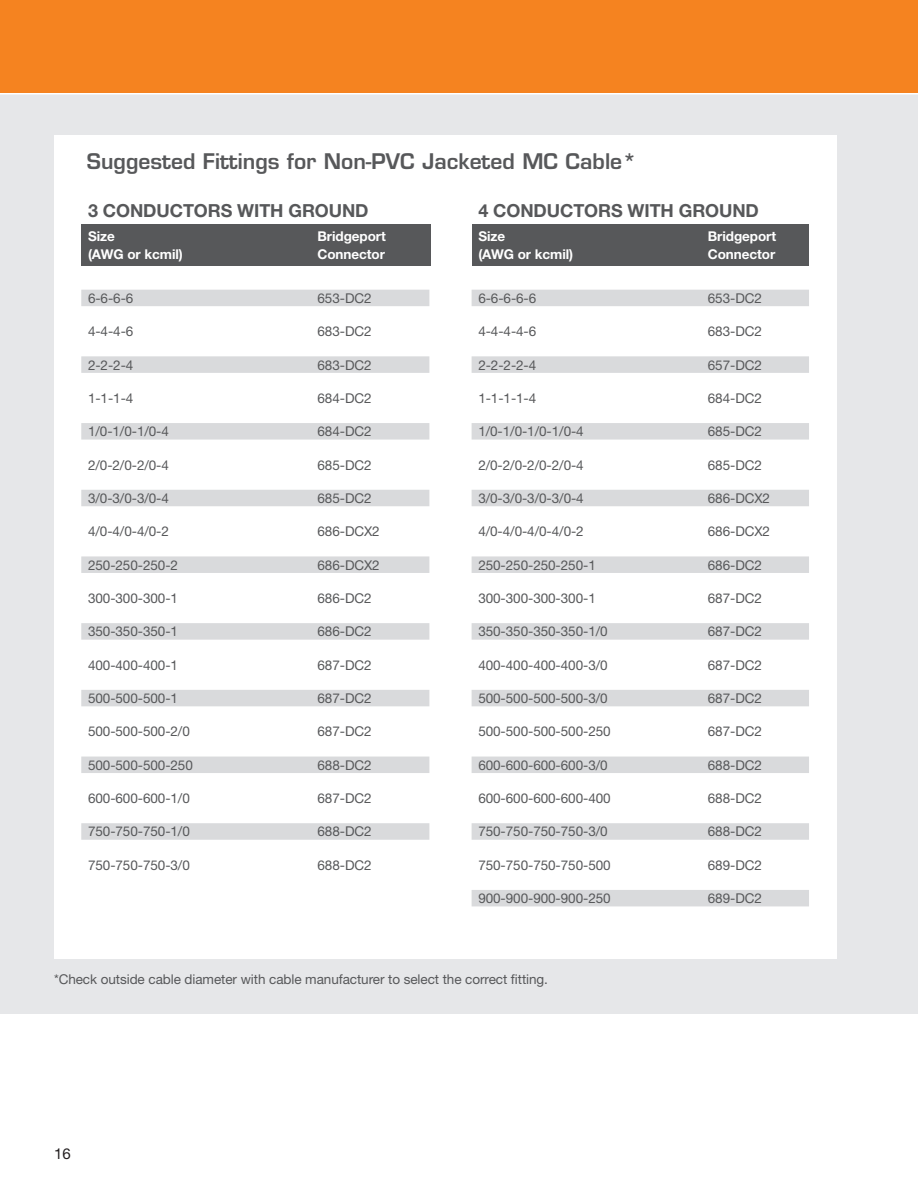
<style>
.page{position:relative;width:918px;height:1188px;background:#fff}
.page>*{position:absolute;margin:0;border:0;box-sizing:border-box;transform-origin:0 0}
.t1{font:600 21px "Eurostile";color:#57585a}
.t2{font:700 18px "Helvetica Neue";letter-spacing:-.005em;color:#57585a}
.t3{font:15px "Helvetica Neue";color:#231f20}
.t4{font:13.5px "Helvetica Neue";letter-spacing:-.005em;color:#57585a}
.t5{font:700 13.5px "Helvetica Neue";letter-spacing:-.005em;color:#fff}
</style>
<div class="page">
<div style="left:0;top:0;width:918px;height:1013px;background:#e6e7e9"></div>
<div style="left:54px;top:135px;width:783px;height:823px;background:#fff"></div>
<div style="left:0;top:0;width:918px;height:94px;background:#f58320"></div>
<div style="left:81px;top:225px;width:349px;height:41px;background:#57585a"></div>
<div style="left:81px;top:290px;width:348px;height:16px;background:#d9dadc"></div>
<div style="left:81px;top:356px;width:348px;height:17px;background:#d9dadc"></div>
<div style="left:81px;top:423px;width:348px;height:17px;background:#d9dadc"></div>
<div style="left:81px;top:490px;width:348px;height:16px;background:#d9dadc"></div>
<div style="left:81px;top:556px;width:348px;height:17px;background:#d9dadc"></div>
<div style="left:81px;top:623px;width:348px;height:17px;background:#d9dadc"></div>
<div style="left:81px;top:690px;width:348px;height:16px;background:#d9dadc"></div>
<div style="left:81px;top:757px;width:348px;height:16px;background:#d9dadc"></div>
<div style="left:81px;top:823px;width:348px;height:17px;background:#d9dadc"></div>
<div style="left:472px;top:225px;width:336px;height:41px;background:#57585a"></div>
<div style="left:472px;top:290px;width:337px;height:16px;background:#d9dadc"></div>
<div style="left:472px;top:356px;width:337px;height:17px;background:#d9dadc"></div>
<div style="left:472px;top:423px;width:337px;height:17px;background:#d9dadc"></div>
<div style="left:472px;top:490px;width:337px;height:16px;background:#d9dadc"></div>
<div style="left:472px;top:556px;width:337px;height:17px;background:#d9dadc"></div>
<div style="left:472px;top:623px;width:337px;height:17px;background:#d9dadc"></div>
<div style="left:472px;top:690px;width:337px;height:16px;background:#d9dadc"></div>
<div style="left:472px;top:757px;width:337px;height:16px;background:#d9dadc"></div>
<div style="left:472px;top:823px;width:337px;height:17px;background:#d9dadc"></div>
<div style="left:472px;top:890px;width:337px;height:16px;background:#d9dadc"></div>
<h1 class="t1" style="left:87px;top:148px;width:552px">Suggested Fittings for Non-PVC Jacketed MC Cable*</h1>
<h2 class="t2" style="left:88px;top:199px;width:282px">3 CONDUCTORS WITH GROUND</h2>
<p class="t5" style="left:88px;top:228px;width:28px">Size</p>
<p class="t5" style="left:318px;top:228px;width:70px">Bridgeport</p>
<p class="t5" style="left:88px;top:246px;width:96px">(AWG or kcmil)</p>
<p class="t5" style="left:318px;top:246px;width:69px">Connector</p>
<p class="t4" style="left:88px;top:290px;width:47px">6-6-6-6</p>
<p class="t4" style="left:318px;top:290px;width:56px">653-DC2</p>
<p class="t4" style="left:88px;top:323px;width:47px">4-4-4-6</p>
<p class="t4" style="left:318px;top:323px;width:56px">683-DC2</p>
<p class="t4" style="left:88px;top:357px;width:47px">2-2-2-4</p>
<p class="t4" style="left:318px;top:357px;width:56px">683-DC2</p>
<p class="t4" style="left:88px;top:390px;width:47px">1-1-1-4</p>
<p class="t4" style="left:318px;top:390px;width:56px">684-DC2</p>
<p class="t4" style="left:88px;top:423px;width:82px">1/0-1/0-1/0-4</p>
<p class="t4" style="left:318px;top:423px;width:56px">684-DC2</p>
<p class="t4" style="left:88px;top:457px;width:82px">2/0-2/0-2/0-4</p>
<p class="t4" style="left:318px;top:457px;width:56px">685-DC2</p>
<p class="t4" style="left:88px;top:490px;width:82px">3/0-3/0-3/0-4</p>
<p class="t4" style="left:318px;top:490px;width:56px">685-DC2</p>
<p class="t4" style="left:88px;top:523px;width:82px">4/0-4/0-4/0-2</p>
<p class="t4" style="left:318px;top:523px;width:64px">686-DCX2</p>
<p class="t4" style="left:88px;top:557px;width:92px">250-250-250-2</p>
<p class="t4" style="left:318px;top:557px;width:64px">686-DCX2</p>
<p class="t4" style="left:88px;top:590px;width:92px">300-300-300-1</p>
<p class="t4" style="left:318px;top:590px;width:56px">686-DC2</p>
<p class="t4" style="left:88px;top:623px;width:92px">350-350-350-1</p>
<p class="t4" style="left:318px;top:623px;width:56px">686-DC2</p>
<p class="t4" style="left:88px;top:657px;width:92px">400-400-400-1</p>
<p class="t4" style="left:318px;top:657px;width:56px">687-DC2</p>
<p class="t4" style="left:88px;top:690px;width:92px">500-500-500-1</p>
<p class="t4" style="left:318px;top:690px;width:56px">687-DC2</p>
<p class="t4" style="left:88px;top:723px;width:103px">500-500-500-2/0</p>
<p class="t4" style="left:318px;top:723px;width:56px">687-DC2</p>
<p class="t4" style="left:88px;top:757px;width:106px">500-500-500-250</p>
<p class="t4" style="left:318px;top:757px;width:56px">688-DC2</p>
<p class="t4" style="left:88px;top:790px;width:103px">600-600-600-1/0</p>
<p class="t4" style="left:318px;top:790px;width:56px">687-DC2</p>
<p class="t4" style="left:88px;top:823px;width:103px">750-750-750-1/0</p>
<p class="t4" style="left:318px;top:823px;width:56px">688-DC2</p>
<p class="t4" style="left:88px;top:857px;width:103px">750-750-750-3/0</p>
<p class="t4" style="left:318px;top:857px;width:56px">688-DC2</p>
<h2 class="t2" style="left:478px;top:199px;width:282px">4 CONDUCTORS WITH GROUND</h2>
<p class="t5" style="left:478px;top:228px;width:28px">Size</p>
<p class="t5" style="left:708px;top:228px;width:70px">Bridgeport</p>
<p class="t5" style="left:478px;top:246px;width:96px">(AWG or kcmil)</p>
<p class="t5" style="left:708px;top:246px;width:69px">Connector</p>
<p class="t4" style="left:478px;top:290px;width:59px">6-6-6-6-6</p>
<p class="t4" style="left:708px;top:290px;width:56px">653-DC2</p>
<p class="t4" style="left:478px;top:323px;width:59px">4-4-4-4-6</p>
<p class="t4" style="left:708px;top:323px;width:56px">683-DC2</p>
<p class="t4" style="left:478px;top:357px;width:59px">2-2-2-2-4</p>
<p class="t4" style="left:708px;top:357px;width:56px">657-DC2</p>
<p class="t4" style="left:478px;top:390px;width:59px">1-1-1-1-4</p>
<p class="t4" style="left:708px;top:390px;width:56px">684-DC2</p>
<p class="t4" style="left:478px;top:423px;width:107px">1/0-1/0-1/0-1/0-4</p>
<p class="t4" style="left:708px;top:423px;width:56px">685-DC2</p>
<p class="t4" style="left:478px;top:457px;width:107px">2/0-2/0-2/0-2/0-4</p>
<p class="t4" style="left:708px;top:457px;width:56px">685-DC2</p>
<p class="t4" style="left:478px;top:490px;width:107px">3/0-3/0-3/0-3/0-4</p>
<p class="t4" style="left:708px;top:490px;width:64px">686-DCX2</p>
<p class="t4" style="left:478px;top:523px;width:107px">4/0-4/0-4/0-4/0-2</p>
<p class="t4" style="left:708px;top:523px;width:64px">686-DCX2</p>
<p class="t4" style="left:478px;top:557px;width:119px">250-250-250-250-1</p>
<p class="t4" style="left:708px;top:557px;width:56px">686-DC2</p>
<p class="t4" style="left:478px;top:590px;width:119px">300-300-300-300-1</p>
<p class="t4" style="left:708px;top:590px;width:56px">687-DC2</p>
<p class="t4" style="left:478px;top:623px;width:131px">350-350-350-350-1/0</p>
<p class="t4" style="left:708px;top:623px;width:56px">687-DC2</p>
<p class="t4" style="left:478px;top:657px;width:131px">400-400-400-400-3/0</p>
<p class="t4" style="left:708px;top:657px;width:56px">687-DC2</p>
<p class="t4" style="left:478px;top:690px;width:131px">500-500-500-500-3/0</p>
<p class="t4" style="left:708px;top:690px;width:56px">687-DC2</p>
<p class="t4" style="left:478px;top:723px;width:134px">500-500-500-500-250</p>
<p class="t4" style="left:708px;top:723px;width:56px">687-DC2</p>
<p class="t4" style="left:478px;top:757px;width:131px">600-600-600-600-3/0</p>
<p class="t4" style="left:708px;top:757px;width:56px">688-DC2</p>
<p class="t4" style="left:478px;top:790px;width:134px">600-600-600-600-400</p>
<p class="t4" style="left:708px;top:790px;width:56px">688-DC2</p>
<p class="t4" style="left:478px;top:823px;width:131px">750-750-750-750-3/0</p>
<p class="t4" style="left:708px;top:823px;width:56px">688-DC2</p>
<p class="t4" style="left:478px;top:857px;width:134px">750-750-750-750-500</p>
<p class="t4" style="left:708px;top:857px;width:56px">689-DC2</p>
<p class="t4" style="left:478px;top:890px;width:134px">900-900-900-900-250</p>
<p class="t4" style="left:708px;top:890px;width:56px">689-DC2</p>
<p class="t4" style="left:54px;top:971px;width:496px">*Check outside cable diameter with cable manufacturer to select the correct fitting.</p>
<p class="t3" style="left:54px;top:1145px;width:18px">16</p>
</div>
